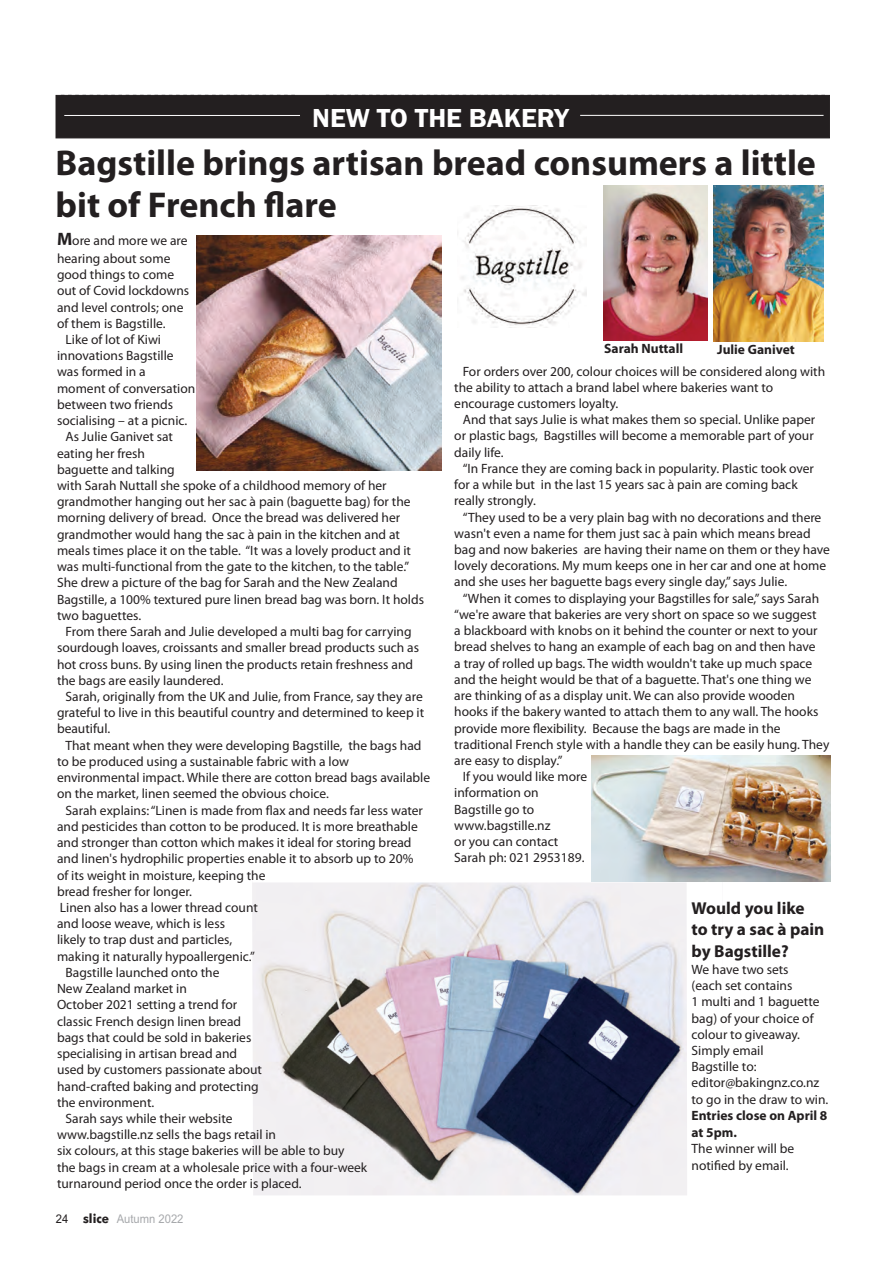
<style>
.page{position:relative;width:893px;height:1263px;background:#fff}
.page>*{position:absolute;margin:0;border:0;box-sizing:border-box;transform-origin:0 0}
.t1{font:700 36px/42px "Myriad Pro";color:#231f20}
.t2{font:600 27px "Franklin Gothic";color:#fff}
.t3{font:700 17.25px/21.3px "Myriad Pro";color:#231f20}
.t4{font:13.5px/16.4px "Myriad Pro";color:#231f20}
.t5{font:700 13.5px "Myriad Pro";color:#231f20}
.t6{font:12px "Arial";color:#a7a9ac;scale:.94 1}
.s1{font-weight:700;font-size:18px}
.s2{color:#231f20}
.s3{font-family:"Futura BT";font-weight:700;font-size:12.75px;color:#231f20}
.s4{font-weight:700}
</style>
<div class="page">
<img style="left:252px;top:881px;width:471px;height:314px">
<img style="left:714px;top:186px;width:110px;height:155px">
<img style="left:603px;top:185px;width:104px;height:156px">
<img style="left:457px;top:205px;width:129px;height:123px">
<img style="left:197px;top:236px;width:245px;height:234px">
<img style="left:591px;top:755px;width:239px;height:126px">
<div style="left:56px;top:95px;width:774px;height:43px;background:#231f20"></div>
<hr style="left:64px;top:115px;width:236px;height:1px;background:#fff">
<hr style="left:580px;top:115px;width:243px;height:1px;background:#fff">
<p class="t2" style="left:312px;top:108px;width:258px">NEW TO THE BAKERY</p>
<p class="t1" style="left:56px;top:145px;width:762px">Bagstille brings artisan bread consumers a little bit of French flare</p>
<p class="t4" style="left:57px;top:234px;width:132px"><span class="s1">M</span>ore and more we are</p>
<p class="t4" style="left:57px;top:251px;width:115px">hearing about some</p>
<p class="t4" style="left:57px;top:267px;width:119px">good things to come</p>
<p class="t4" style="left:57px;top:284px;width:134px">out of Covid lockdowns</p>
<p class="t4" style="left:57px;top:300px;width:128px">and level controls; one</p>
<p class="t4" style="left:57px;top:316px;width:110px">of them is Bagstille.</p>
<p class="t4" style="left:66px;top:332px;width:97px">Like of lot of Kiwi</p>
<p class="t4" style="left:57px;top:349px;width:118px">innovations Bagstille</p>
<p class="t4" style="left:57px;top:365px;width:90px">was formed in a</p>
<p class="t4" style="left:57px;top:381px;width:140px">moment of conversation</p>
<p class="t4" style="left:57px;top:397px;width:118px">between two friends</p>
<p class="t4" style="left:57px;top:414px;width:132px">socialising – at a picnic.</p>
<p class="t4" style="left:66px;top:430px;width:109px">As Julie Ganivet sat</p>
<p class="t4" style="left:57px;top:446px;width:90px">eating her fresh</p>
<p class="t4" style="left:57px;top:462px;width:119px">baguette and talking</p>
<p class="t4" style="left:57px;top:478px;width:331px">with Sarah Nuttall she spoke of a childhood memory of her</p>
<p class="t4" style="left:57px;top:495px;width:355px">grandmother hanging out her sac à pain (baguette bag) for the</p>
<p class="t4" style="left:57px;top:511px;width:345px">morning delivery of bread. Once the bread was delivered her</p>
<p class="t4" style="left:57px;top:527px;width:345px">grandmother would hang the sac à pain in the kitchen and at</p>
<p class="t4" style="left:57px;top:543px;width:356px">meals times place it on the table. “It was a lovely product and it</p>
<p class="t4" style="left:57px;top:560px;width:354px">was multi-functional from the gate to the kitchen, to the table.”</p>
<p class="t4" style="left:57px;top:576px;width:342px">She drew a picture of the bag for Sarah and the New Zealand</p>
<p class="t4" style="left:57px;top:592px;width:369px">Bagstille, a 100% textured pure linen bread bag was born. It holds</p>
<p class="t4" style="left:57px;top:608px;width:86px">two baguettes.</p>
<p class="t4" style="left:66px;top:624px;width:348px">From there Sarah and Julie developed a multi bag for carrying</p>
<p class="t4" style="left:57px;top:641px;width:364px">sourdough loaves, croissants and smaller bread products such as</p>
<p class="t4" style="left:57px;top:657px;width:358px">hot cross buns. By using linen the products retain freshness and</p>
<p class="t4" style="left:57px;top:673px;width:168px">the bags are easily laundered.</p>
<p class="t4" style="left:66px;top:689px;width:359px">Sarah, originally from the UK and Julie, from France, say they are</p>
<p class="t4" style="left:57px;top:706px;width:369px">grateful to live in this beautiful country and determined to keep it</p>
<p class="t4" style="left:57px;top:722px;width:55px">beautiful.</p>
<p class="t4" style="left:66px;top:738px;width:357px">That meant when they were developing Bagstille, the bags had</p>
<p class="t4" style="left:57px;top:754px;width:293px">to be produced using a sustainable fabric with a low</p>
<p class="t4" style="left:57px;top:771px;width:375px">environmental impact. While there are cotton bread bags available</p>
<p class="t4" style="left:57px;top:787px;width:273px">on the market, linen seemed the obvious choice.</p>
<p class="t4" style="left:66px;top:803px;width:359px">Sarah explains: “Linen is made from flax and needs far less water</p>
<p class="t4" style="left:57px;top:819px;width:362px">and pesticides than cotton to be produced. It is more breathable</p>
<p class="t4" style="left:57px;top:835px;width:356px">and stronger than cotton which makes it ideal for storing bread</p>
<p class="t4" style="left:57px;top:852px;width:358px">and linen's hydrophilic properties enable it to absorb up to 20%</p>
<p class="t4" style="left:57px;top:868px;width:210px">of its weight in moisture, keeping the</p>
<p class="t4" style="left:57px;top:884px;width:136px">bread fresher for longer.</p>
<p class="t4" style="left:60px;top:900px;width:200px">Linen also has a lower thread count</p>
<p class="t4" style="left:57px;top:917px;width:170px">and loose weave, which is less</p>
<p class="t4" style="left:57px;top:933px;width:177px">likely to trap dust and particles,</p>
<p class="t4" style="left:57px;top:949px;width:199px">making it naturally hypoallergenic.”</p>
<p class="t4" style="left:66px;top:965px;width:155px">Bagstille launched onto the</p>
<p class="t4" style="left:57px;top:981px;width:131px">New Zealand market in</p>
<p class="t4" style="left:57px;top:998px;width:182px">October 2021 setting a trend for</p>
<p class="t4" style="left:57px;top:1014px;width:186px">classic French design linen bread</p>
<p class="t4" style="left:57px;top:1030px;width:196px">bags that could be sold in bakeries</p>
<p class="t4" style="left:57px;top:1046px;width:182px">specialising in artisan bread and</p>
<p class="t4" style="left:57px;top:1063px;width:207px">used by customers passionate about</p>
<p class="t4" style="left:57px;top:1079px;width:203px">hand-crafted baking and protecting</p>
<p class="t4" style="left:57px;top:1095px;width:99px">the environment.</p>
<p class="t4" style="left:66px;top:1111px;width:169px">Sarah says while their website</p>
<p class="t4" style="left:57px;top:1127px;width:221px">www.bagstille.nz sells the bags retail in</p>
<p class="t4" style="left:57px;top:1144px;width:289px">six colours, at this stage bakeries will be able to buy</p>
<p class="t4" style="left:57px;top:1160px;width:312px">the bags in cream at a wholesale price with a four-week</p>
<p class="t4" style="left:57px;top:1176px;width:246px">turnaround period once the order is placed.</p>
<p class="t6" style="left:56px;top:1214px;width:137px"><span class="s2">24</span> <span class="s3">slice</span> Autumn 2022</p>
<p class="t5" style="left:604px;top:343px;width:80px">Sarah Nuttall</p>
<p class="t5" style="left:717px;top:344px;width:79px">Julie Ganivet</p>
<p class="t4" style="left:463px;top:364px;width:364px">For orders over 200, colour choices will be considered along with</p>
<p class="t4" style="left:454px;top:380px;width:321px">the ability to attach a brand label where bakeries want to</p>
<p class="t4" style="left:454px;top:396px;width:166px">encourage customers loyalty.</p>
<p class="t4" style="left:463px;top:413px;width:354px">And that says Julie is what makes them so special. Unlike paper</p>
<p class="t4" style="left:454px;top:429px;width:361px">or plastic bags, Bagstilles will become a memorable part of your</p>
<p class="t4" style="left:454px;top:445px;width:51px">daily life.</p>
<p class="t4" style="left:463px;top:461px;width:353px">“In France they are coming back in popularity. Plastic took over</p>
<p class="t4" style="left:454px;top:478px;width:345px">for a while but in the last 15 years sac à pain are coming back</p>
<p class="t4" style="left:454px;top:494px;width:83px">really strongly.</p>
<p class="t4" style="left:463px;top:510px;width:360px">“They used to be a very plain bag with no decorations and there</p>
<p class="t4" style="left:454px;top:526px;width:358px">wasn't even a name for them just sac à pain which means bread</p>
<p class="t4" style="left:454px;top:542px;width:377px">bag and now bakeries are having their name on them or they have</p>
<p class="t4" style="left:454px;top:559px;width:373px">lovely decorations. My mum keeps one in her car and one at home</p>
<p class="t4" style="left:454px;top:575px;width:334px">and she uses her baguette bags every single day,” says Julie.</p>
<p class="t4" style="left:463px;top:591px;width:358px">“When it comes to displaying your Bagstilles for sale,” says Sarah</p>
<p class="t4" style="left:454px;top:607px;width:364px">“we're aware that bakeries are very short on space so we suggest</p>
<p class="t4" style="left:454px;top:624px;width:365px">a blackboard with knobs on it behind the counter or next to your</p>
<p class="t4" style="left:454px;top:640px;width:363px">bread shelves to hang an example of each bag on and then have</p>
<p class="t4" style="left:454px;top:656px;width:359px">a tray of rolled up bags. The width wouldn't take up much space</p>
<p class="t4" style="left:454px;top:672px;width:359px">and the height would be that of a baguette. That's one thing we</p>
<p class="t4" style="left:454px;top:688px;width:342px">are thinking of as a display unit. We can also provide wooden</p>
<p class="t4" style="left:454px;top:705px;width:366px">hooks if the bakery wanted to attach them to any wall. The hooks</p>
<p class="t4" style="left:454px;top:721px;width:328px">provide more flexibility. Because the bags are made in the</p>
<p class="t4" style="left:454px;top:737px;width:377px">traditional French style with a handle they can be easily hung. They</p>
<p class="t4" style="left:454px;top:753px;width:110px">are easy to display.”</p>
<p class="t4" style="left:463px;top:770px;width:126px">If you would like more</p>
<p class="t4" style="left:454px;top:786px;width:86px">information on</p>
<p class="t4" style="left:454px;top:802px;width:81px">Bagstille go to</p>
<p class="t4" style="left:454px;top:818px;width:98px">www.bagstille.nz</p>
<p class="t4" style="left:454px;top:835px;width:106px">or you can contact</p>
<p class="t4" style="left:454px;top:851px;width:132px">Sarah ph: 021 2953189.</p>
<p class="t3" style="left:692px;top:899px;width:134px">Would you like to try a sac à pain by Bagstille?</p>
<p class="t4" style="left:692px;top:962px;width:138px">We have two sets<br>(each set contains<br>1 multi and 1 baguette bag) of your choice of colour to giveaway.<br>Simply email<br>Bagstille to: editor@bakingnz.co.nz to go in the draw to win.<br><span class="s4">Entries close on April 8 at 5pm.<br></span>The winner will be notified by email.</p>
</div>
